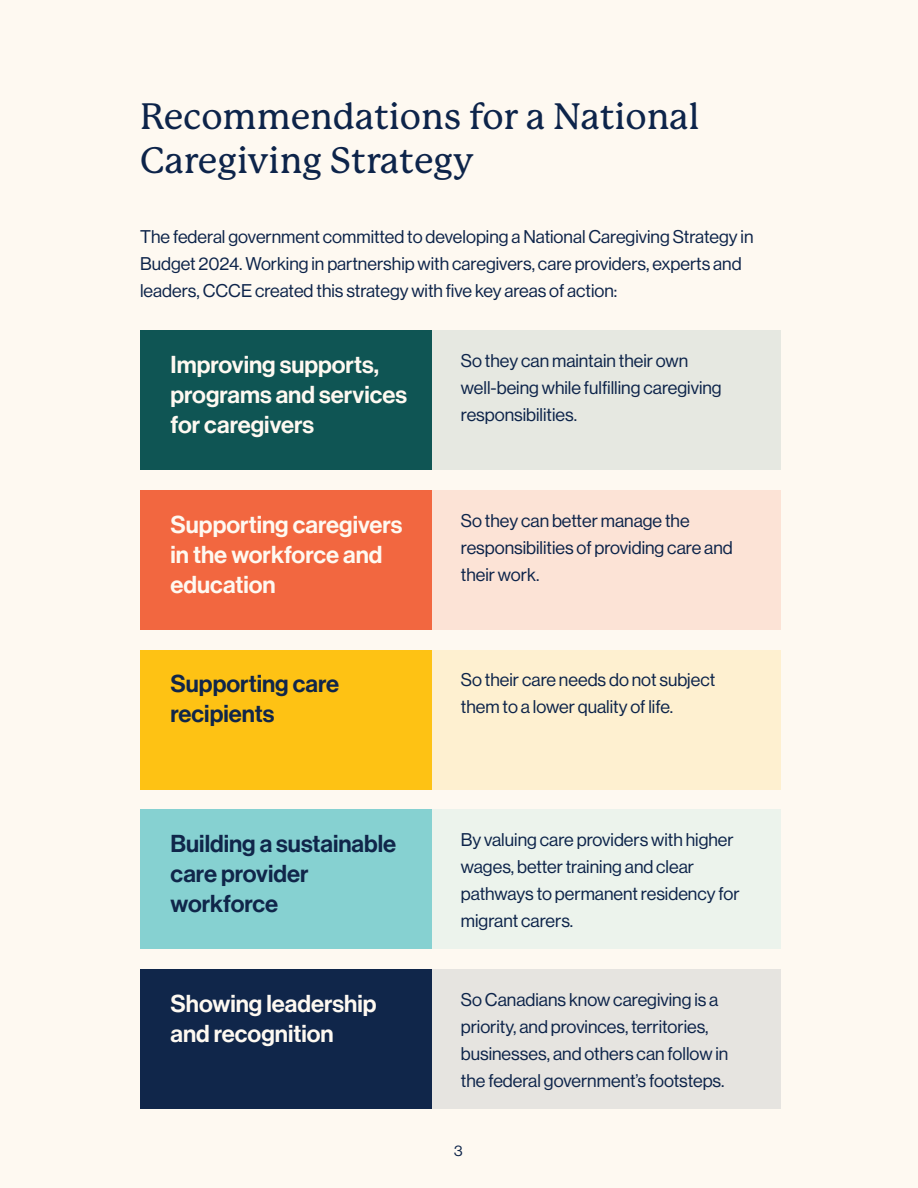
<style>
.page{position:relative;width:918px;height:1188px;background:#fef9f1}
.page>*{position:absolute;margin:0;border:0;box-sizing:border-box;transform-origin:0 0}
.t1{font:500 36px/43.2px "P Mackinac Pro";color:#0d244a}
.Subtitle{font:24px/30px "N Haas Grotesk DS Pro 65 Md";color:#fef9f1}
.Subtitle-2{font:24px/30px "N Haas Grotesk DS Pro 65 Md";color:#10264a}
.Body_Paragraph{font:18px/27px "N Haas Grotesk DS Pro 55 Rg";color:#0d244a}
.t2{font:15px "N Haas Grotesk DS Pro 55 Rg";color:#0d244a}
</style>
<div class="page">
<div style="left:140px;top:331px;width:292px;height:139px;background:#0f5554"></div>
<div style="left:140px;top:490px;width:292px;height:140px;background:#f26740"></div>
<div style="left:140px;top:650px;width:292px;height:140px;background:#fec214"></div>
<div style="left:140px;top:810px;width:292px;height:139px;background:#86d1d1"></div>
<div style="left:140px;top:969px;width:292px;height:140px;background:#10264a"></div>
<div style="left:432px;top:331px;width:348px;height:139px;background:#e6e8e1"></div>
<div style="left:432px;top:490px;width:348px;height:140px;background:#fce3d6"></div>
<div style="left:432px;top:650px;width:348px;height:140px;background:#fef0d0"></div>
<div style="left:432px;top:810px;width:348px;height:139px;background:#ecf3ec"></div>
<div style="left:432px;top:969px;width:348px;height:140px;background:#e6e4e0"></div>
<p class="t1" style="left:140px;top:96px;width:561px">Recommendations for a National<br>Caregiving Strategy</p>
<p class="Body_Paragraph" style="left:140px;top:223px;width:615px">The federal government committed to developing a National Caregiving Strategy in<br>Budget 2024. Working in partnership with caregivers, care providers, experts and leaders, CCCE created this strategy with five key areas of action:</p>
<p class="Subtitle" style="left:171px;top:350px;width:238px">Improving supports, programs and services for caregivers</p>
<p class="Subtitle" style="left:171px;top:510px;width:234px">Supporting caregivers in the workforce and education</p>
<p class="Subtitle-2" style="left:171px;top:669px;width:170px">Supporting care recipients</p>
<p class="Subtitle-2" style="left:171px;top:829px;width:227px">Building a sustainable care provider workforce</p>
<p class="Subtitle" style="left:171px;top:989px;width:207px">Showing leadership and recognition</p>
<p class="Body_Paragraph" style="left:461px;top:347px;width:262px">So they can maintain their own well-being while fulfilling caregiving responsibilities.</p>
<p class="Body_Paragraph" style="left:461px;top:507px;width:274px">So they can better manage the responsibilities of providing care and their work.</p>
<p class="Body_Paragraph" style="left:461px;top:667px;width:256px">So their care needs do not subject them to a lower quality of life.</p>
<p class="Body_Paragraph" style="left:461px;top:826px;width:280px">By valuing care providers with higher wages, better training and clear pathways to permanent residency for migrant carers.</p>
<p class="Body_Paragraph" style="left:461px;top:986px;width:269px">So Canadians know caregiving is a priority, and provinces, territories, businesses, and others can follow in the federal government’s footsteps.</p>
<p class="t2" style="left:454px;top:1142px;width:10px">3</p>
</div>
